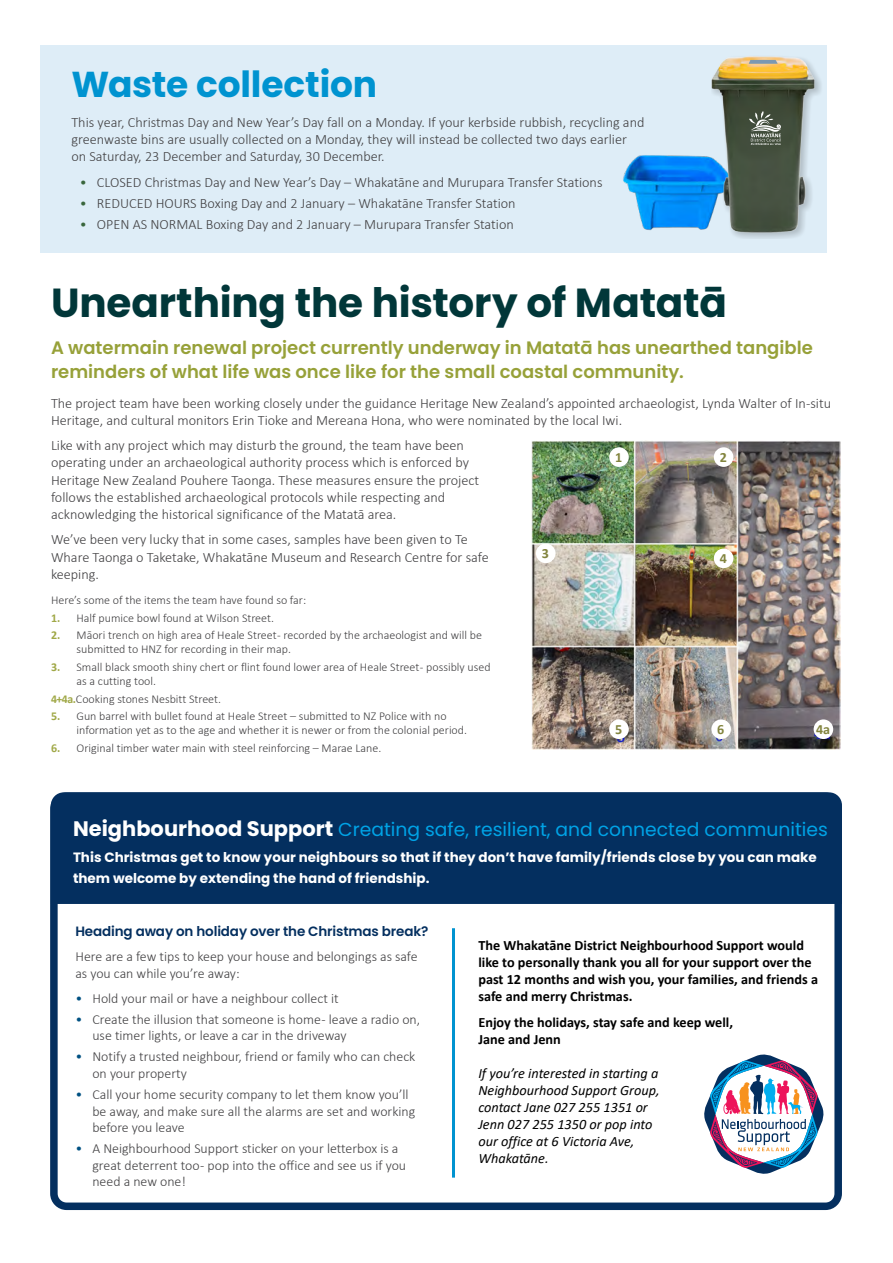
<style>
.page{position:relative;width:893px;height:1263px;background:#fff}
.page>*{position:absolute;margin:0;border:0;box-sizing:border-box;transform-origin:0 0}
.t1{font:700 40.5px "Poppins";letter-spacing:-.005em;color:#013739}
.t2{font:700 36px "Poppins";letter-spacing:-.005em;color:#0093d0}
.t3{font:18.75px "Poppins";color:#00a3e6}
.t4{font:600 18px/24px "Poppins";color:#97a139}
.t5{font:300 14.25px/17.1px "Calibri";color:#414042}
.t6{font:700 14.25px/17.1px "Calibri";color:#000}
.t7{font:italic 14.25px/17.1px "Calibri";color:#000}
.t8{font:700 14.1px "Calibri";color:#82843e}
.t9{font:300 13.8px/16.6px "Calibri";color:#414042}
.t10{font:700 13.5px/21px "Poppins";color:#fff}
.t11{font:600 13.5px "Poppins";letter-spacing:-.01em;color:#042f5f}
.t12{font:300 12px/14.4px "Calibri";color:#414042}
.s1{color:#39663c}
.s2{font-weight:700;color:#a0a847}
.s3{font-weight:700;font-size:21px;color:#fff}
.s4{font-size:14.25px;color:#005182}
</style>
<div class="page">
<div style="left:40px;top:45px;width:787px;height:207px;background:#deedf7"></div>
<img style="left:531px;top:441px;width:310px;height:309px">
<div style="left:609px;top:447px;width:20px;height:20px;background:#fff;border-radius:50%"></div>
<div style="left:609px;top:719px;width:20px;height:20px;background:#fff;border-radius:50%"></div>
<div style="left:711px;top:719px;width:20px;height:20px;background:#fff;border-radius:50%"></div>
<div style="left:814px;top:719px;width:19px;height:20px;background:#fff;border-radius:50%"></div>
<div style="left:536px;top:543px;width:19px;height:20px;background:#fff;border-radius:50%"></div>
<div style="left:714px;top:548px;width:19px;height:20px;background:#fff;border-radius:50%"></div>
<div style="left:714px;top:447px;width:19px;height:20px;background:#fff;border-radius:50%"></div>
<div style="left:50px;top:792px;width:792px;height:418px;border:8px solid #042f5f;border-radius:13px"></div>
<div style="left:51px;top:792px;width:791px;height:112px;background:#042f5f"></div>
<svg style="left:704px;top:1054px;width:120px;height:120px"></svg>
<hr style="left:452px;top:928px;width:3px;height:249px;background:#0093d0">
<img style="left:623px;top:155px;width:85px;height:76px">
<img style="left:708px;top:56px;width:113px;height:182px">
<svg style="left:749px;top:111px;width:32px;height:34px"></svg>
<svg style="left:749px;top:60px;width:29px;height:4px"></svg>
<h2 class="t2" style="left:71px;top:63px;width:307px">Waste collection</h2>
<p class="t5" style="left:71px;top:113px;width:575px">This year, Christmas Day and New Year’s Day fall on a Monday. If your kerbside rubbish, recycling and greenwaste bins are usually collected on a Monday, they will instead be collected two days earlier on Saturday, 23 December and Saturday, 30 December.</p>
<p class="t5" style="left:80px;top:173px;width:524px"><span class="s1">•</span> CLOSED Christmas Day and New Year’s Day – Whakatāne and Murupara Transfer Stations</p>
<p class="t5" style="left:80px;top:195px;width:437px"><span class="s1">•</span> REDUCED HOURS Boxing Day and 2 January – Whakatāne Transfer Station</p>
<p class="t5" style="left:80px;top:216px;width:435px"><span class="s1">•</span> OPEN AS NORMAL Boxing Day and 2 January – Murupara Transfer Station</p>
<h1 class="t1" style="left:51px;top:279px;width:677px">Unearthing the history of Matatā</h1>
<p class="t4" style="left:51px;top:336px;width:763px">A watermain renewal project currently underway in Matatā has unearthed tangible reminders of what life was once like for the small coastal community.</p>
<p class="t5" style="left:51px;top:394px;width:782px">The project team have been working closely under the guidance Heritage New Zealand’s appointed archaeologist, Lynda Walter of In-situ<br>Heritage, and cultural monitors Erin Tioke and Mereana Hona, who were nominated by the local Iwi.</p>
<p class="t5" style="left:51px;top:437px;width:430px">Like with any project which may disturb the ground, the team have been operating under an archaeological authority process which is enforced by Heritage New Zealand Pouhere Taonga. These measures ensure the project follows the established archaeological protocols while respecting and acknowledging the historical significance of the Matatā area.</p>
<p class="t5" style="left:51px;top:531px;width:439px">We’ve been very lucky that in some cases, samples have been given to Te<br>Whare Taonga o Taketake, Whakatāne Museum and Research Centre for safe keeping.</p>
<p class="t12" style="left:51px;top:593px;width:257px">Here’s some of the items the team have found so far:</p>
<p class="t12" style="left:51px;top:610px;width:224px"><span class="s2">1.</span> Half pumice bowl found at Wilson Street.</p>
<p class="t12" style="left:77px;top:628px;width:407px;text-indent:-26px"><span class="s2">2.</span> Māori trench on high area of Heale Street - recorded by the archaeologist and will be submitted to HNZ for recording in their map.</p>
<p class="t12" style="left:77px;top:659px;width:416px;text-indent:-26px"><span class="s2">3.</span> Small black smooth shiny chert or flint found lower area of Heale Street - possibly used as a cutting tool.</p>
<p class="t12" style="left:51px;top:691px;width:172px"><span class="s2">4+4a.</span>Cooking stones Nesbitt Street.</p>
<p class="t12" style="left:77px;top:709px;width:392px;text-indent:-26px"><span class="s2">5.</span> Gun barrel with bullet found at Heale Street – submitted to NZ Police with no information yet as to the age and whether it is newer or from the colonial period.</p>
<p class="t12" style="left:51px;top:740px;width:332px"><span class="s2">6.</span> Original timber water main with steel reinforcing – Marae Lane.</p>
<p class="t8" style="left:720px;top:447px;width:9px">2</p>
<p class="t8" style="left:615px;top:447px;width:9px">1</p>
<p class="t8" style="left:542px;top:543px;width:9px">3</p>
<p class="t8" style="left:720px;top:548px;width:9px">4</p>
<p class="t8" style="left:615px;top:719px;width:9px">5</p>
<p class="t8" style="left:717px;top:719px;width:9px">6</p>
<p class="t8" style="left:816px;top:719px;width:16px">4a</p>
<h3 class="t3" style="left:73px;top:819px;width:756px"><span class="s3">Neighbourhood Support</span> Creating safe, resilient, and connected communities</h3>
<p class="t10" style="left:73px;top:846px;width:745px">This Christmas get to know your neighbours so that if they don’t have family/friends close by you can make them welcome by extending the hand of friendship.</p>
<p class="t11" style="left:75px;top:923px;width:355px">Heading away on holiday over the Christmas break?</p>
<p class="t9" style="left:75px;top:948px;width:344px">Here are a few tips to keep your house and belongings as safe as you can while you’re away:</p>
<p class="t9" style="left:75px;top:990px;width:265px"><span class="s4">•</span> Hold your mail or have a neighbour collect it</p>
<p class="t9" style="left:92px;top:1011px;width:329px;text-indent:-17px"><span class="s4">•</span> Create the illusion that someone is home - leave a radio on, use timer lights, or leave a car in the driveway</p>
<p class="t9" style="left:92px;top:1048px;width:324px;text-indent:-17px"><span class="s4">•</span> Notify a trusted neighbour, friend or family who can check on your property</p>
<p class="t9" style="left:92px;top:1086px;width:324px;text-indent:-17px"><span class="s4">•</span> Call your home security company to let them know you’ll be away, and make sure all the alarms are set and working before you leave</p>
<p class="t9" style="left:92px;top:1140px;width:315px;text-indent:-17px"><span class="s4">•</span> A Neighbourhood Support sticker on your letterbox is a great deterrent too - pop into the office and see us if you need a new one!</p>
<p class="t6" style="left:478px;top:936px;width:341px">The Whakatāne District Neighbourhood Support would like to personally thank you all for your support over the past 12 months and wish you, your families, and friends a safe and merry Christmas.</p>
<p class="t6" style="left:478px;top:1013px;width:256px">Enjoy the holidays, stay safe and keep well,<br>Jane and Jenn</p>
<p class="t7" style="left:478px;top:1064px;width:183px">If you’re interested in starting a<br>Neighbourhood Support Group, contact Jane 027 255 1351 or<br>Jenn 027 255 1350 or pop into our office at 6 Victoria Ave,<br>Whakatāne.</p>
</div>
